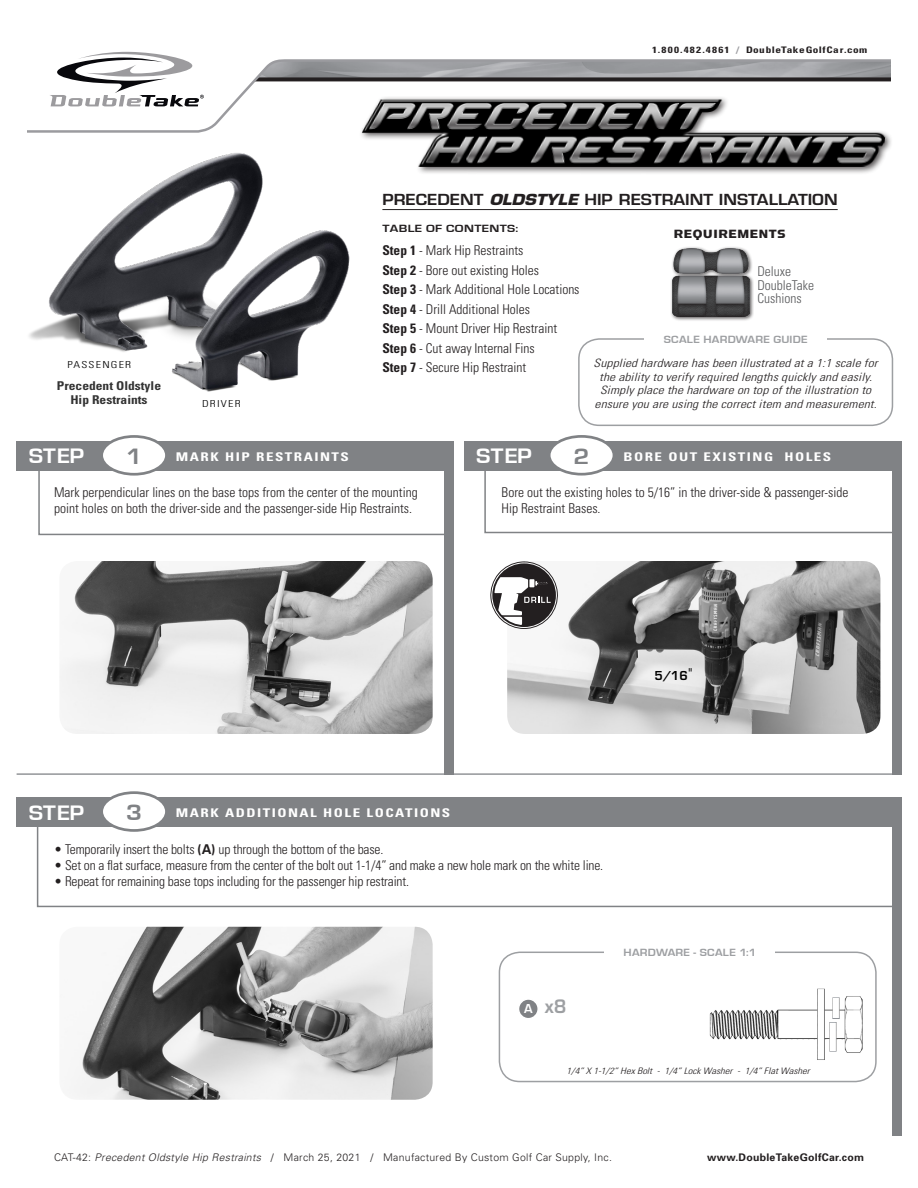
<style>
.page{position:relative;width:918px;height:1188px;background:#fff}
.page>*{position:absolute;margin:0;border:0;box-sizing:border-box;transform-origin:0 0}
.Sections{font:700 22.95px "Eurostile";color:#808285;scale:1.11 1}
.Sections-2{font:700 21.6px "Eurostile";letter-spacing:.01em;color:#fff;scale:1.11 1}
.Part_Callout_BLK{font:600 18px "Eurostile";color:#9d9fa2}
.Step_Headers{font:600 14.85px "Eurostile";color:#231f20;scale:1.11 1}
.t1{font:300 condensed 13.5px/19.5px "Univers";color:#231f20}
.t2{font:300 condensed 13.5px/13.5px "Univers";color:#57585a}
.Section_Sub-Header{font:13.5px "Simian Display Chimpanzee";letter-spacing:.05em;color:#231f20}
.t3{font:700 condensed 12.15px/13.5px "Univers";color:#333;text-align:center;scale:1.11 1}
.Section_Sub-Header-2{font:700 condensed 12px "Univers";letter-spacing:.1em;color:#fff;scale:1.25 1}
.Part_Callout_BLK-2{font:600 12px "Eurostile";color:#000}
.Part_Callout_BLK-3{font:600 12px "Eurostile";color:#fff}
.Battery_Text{font:italic 300 condensed 11.55px/13.5px "Univers";letter-spacing:.01em;color:#231f20;text-align:center;scale:1.18 1}
.t4{font:700 10.8px "Eurostile";letter-spacing:.02em;color:#9d9fa2;scale:1.11 1}
.Step_Headers-2{font:700 10.8px "Eurostile";letter-spacing:.025em;color:#231f20;scale:1.25 1}
.t5{font:300 10.5px "Univers";letter-spacing:.025em;color:#231f20}
.t6{font:700 10.5px "Univers";letter-spacing:.025em;color:#231f20}
.Section_Sub-Header-3{font:300 condensed 9.6px "Univers";letter-spacing:.1em;color:#000;scale:1.25 1}
.t7{font:700 condensed 9px "Univers";letter-spacing:.045em;color:#231f20;scale:1.25 1}
.Battery_Text-2{font:italic 300 condensed 8.85px "Univers";color:#231f20;scale:1.18 1}
.s1{color:#9b9b9f}
.s2{font-weight:700;font-style:italic}
.s3{font-weight:700}
.s4{font-family:"Univers";font-weight:300;font-stretch:condensed;font-size:16.5px}
.s5{font-weight:700;font-stretch:normal}
.s6{font-style:italic}
</style>
<div class="page">
<svg style="left:85px;top:52px;width:88px;height:5px"></svg>
<svg style="left:27px;top:57px;width:864px;height:76px"></svg>
<hr style="left:17px;top:773px;width:884px;height:2px;background:#939598">
<img style="left:73px;top:927px;width:360px;height:173px">
<div style="left:359px;top:96px;width:534px;height:79px;background:#231f20;opacity:.75"></div>
<img style="left:358px;top:100px;width:532px;height:67px">
<img style="left:29px;top:146px;width:359px;height:246px">
<hr style="left:382px;top:209px;width:456px;height:1px;background:#231f20">
<div style="left:670px;top:246px;width:84px;height:76px;background:#231f20;opacity:.75"></div>
<img style="left:672px;top:248px;width:77px;height:69px">
<img style="left:60px;top:561px;width:373px;height:173px">
<img style="left:507px;top:561px;width:373px;height:173px">
<svg style="left:490px;top:561px;width:69px;height:68px"></svg>
<div style="left:37px;top:822px;width:858px;height:85px;background:#fff;border:2px solid #808285"></div>
<div style="left:17px;top:797px;width:878px;height:30px;background:#808285"></div>
<div style="left:102px;top:793px;width:64px;height:37px;background:#fff;border-radius:50%"></div>
<div style="left:100px;top:791px;width:68px;height:41px;border:3px solid #808285;border-radius:50%"></div>
<div style="left:892px;top:797px;width:9px;height:339px;background:#808285"></div>
<div style="left:38px;top:452px;width:414px;height:83px;background:#fff;border:2px solid #808285"></div>
<div style="left:17px;top:441px;width:434px;height:30px;background:#808285"></div>
<div style="left:102px;top:436px;width:64px;height:38px;background:#fff;border-radius:50%"></div>
<div style="left:100px;top:435px;width:68px;height:41px;border:3px solid #808285;border-radius:50%"></div>
<div style="left:444px;top:441px;width:10px;height:333px;background:#808285"></div>
<div style="left:484px;top:464px;width:411px;height:69px;background:#fff;border:2px solid #808285"></div>
<div style="left:464px;top:441px;width:432px;height:30px;background:#808285"></div>
<div style="left:549px;top:436px;width:65px;height:38px;background:#fff;border-radius:50%"></div>
<div style="left:548px;top:435px;width:67px;height:41px;border:3px solid #808285;border-radius:50%"></div>
<div style="left:892px;top:441px;width:9px;height:333px;background:#808285"></div>
<div style="left:578px;top:338px;width:315px;height:88px;border:2px solid #9d9fa2;border-radius:20px"></div>
<div style="left:645px;top:331px;width:182px;height:15px;background:#fff"></div>
<div style="left:499px;top:952px;width:378px;height:130px;border:2px solid #9d9fa2;border-radius:20px"></div>
<div style="left:605px;top:944px;width:170px;height:16px;background:#fff"></div>
<img style="left:709px;top:996px;width:154px;height:57px">
<img style="left:817px;top:988px;width:26px;height:72px">
<div style="left:519px;top:999px;width:19px;height:20px;background:#808285;border-radius:50%"></div>
<div style="left:518px;top:998px;width:21px;height:21px;border:2px solid #fff;border-radius:50%"></div>
<p class="t7" style="left:652px;top:44px;width:174px">1.800.482.4861 <span class="s1">/</span> DoubleTakeGolfCar.com</p>
<p class="Section_Sub-Header-3" style="left:68px;top:359px;width:53px">PASSENGER</p>
<p class="t3" style="left:57px;top:379px;width:95px">Precedent Oldstyle<br>Hip Restraints</p>
<p class="Section_Sub-Header-3" style="left:202px;top:398px;width:32px">DRIVER</p>
<p class="Sections-2" style="left:29px;top:444px;width:52px">STEP</p>
<p class="Sections" style="left:126px;top:444px;width:16px">1</p>
<p class="Section_Sub-Header-2" style="left:176px;top:450px;width:140px">MARK HIP RESTRAINTS</p>
<p class="Step_Headers" style="left:382px;top:190px;width:412px">PRECEDENT <span class="s2">OLDSTYLE</span> HIP RESTRAINT INSTALLATION</p>
<p class="Section_Sub-Header" style="left:674px;top:227px;width:113px">REQUIREMENTS</p>
<p class="t2" style="left:757px;top:265px;width:58px">Deluxe<br>DoubleTake<br>Cushions</p>
<p class="Step_Headers-2" style="left:382px;top:223px;width:110px">TABLE OF CONTENTS:</p>
<p class="t1" style="left:382px;top:241px;width:199px"><span class="s3">Step 1</span> - Mark Hip Restraints<br><span class="s3">Step 2</span> - Bore out existing Holes<br><span class="s3">Step 3</span> - Mark Additional Hole Locations<br><span class="s3">Step 4</span> - Drill Additional Holes<br><span class="s3">Step 5</span> - Mount Driver Hip Restraint<br><span class="s3">Step 6</span> - Cut away Internal Fins<br><span class="s3">Step 7</span> - Secure Hip Restraint</p>
<p class="t4" style="left:664px;top:333px;width:131px">SCALE HARDWARE GUIDE</p>
<p class="Battery_Text" style="left:594px;top:356px;width:242px">Supplied hardware has been illustrated at a 1:1 scale for the ability to verify required lengths quickly and easily.<br>Simply place the hardware on top of the illustration to ensure you are using the correct item and measurement.</p>
<p class="Sections-2" style="left:476px;top:444px;width:52px">STEP</p>
<p class="Sections" style="left:574px;top:444px;width:16px">2</p>
<p class="Section_Sub-Header-2" style="left:623px;top:449px;width:168px">BORE OUT EXISTING HOLES</p>
<p class="t1" style="left:54px;top:484px;width:365px;line-height:16.2px">Mark perpendicular lines on the base tops from the center of the mounting point holes on both the driver-side and the passenger-side Hip Restraints.</p>
<p class="t1" style="left:502px;top:484px;width:348px;line-height:16.2px">Bore out the existing holes to 5/16” in the driver-side &amp; passenger-side<br>Hip Restraint Bases.</p>
<p class="Part_Callout_BLK-2" style="left:654px;top:668px;width:40px">5/16<span class="s4">"</span></p>
<p class="Sections-2" style="left:29px;top:801px;width:52px">STEP</p>
<p class="Sections" style="left:126px;top:800px;width:16px">3</p>
<p class="Section_Sub-Header-2" style="left:176px;top:806px;width:221px">MARK ADDITIONAL HOLE LOCATIONS</p>
<p class="t1" style="left:54px;top:839px;width:331px">• Temporarily insert the bolts <span class="s5">(A)</span> up through the bottom of the base.</p>
<p class="t1" style="left:54px;top:855px;width:551px">• Set on a flat surface, measure from the center of the bolt out 1-1/4” and make a new hole mark on the white line.</p>
<p class="t1" style="left:54px;top:871px;width:356px">• Repeat for remaining base tops including for the passenger hip restraint.</p>
<p class="Part_Callout_BLK-3" style="left:524px;top:1001px;width:10px">A</p>
<p class="Part_Callout_BLK" style="left:545px;top:995px;width:23px">x8</p>
<p class="t4" style="left:624px;top:947px;width:121px">HARDWARE - SCALE 1:1</p>
<p class="Battery_Text-2" style="left:567px;top:1065px;width:208px">1/4” X 1-1/2” Hex Bolt - 1/4” Lock Washer - 1/4” Flat Washer</p>
<p class="t5" style="left:54px;top:1151px;width:560px">CAT-42: <span class="s6">Precedent Oldstyle Hip Restraints</span> / March 25, 2021 / Manufactured By Custom Golf Car Supply, Inc.</p>
<p class="t6" style="left:707px;top:1151px;width:158px">www.DoubleTakeGolfCar.com</p>
</div>
